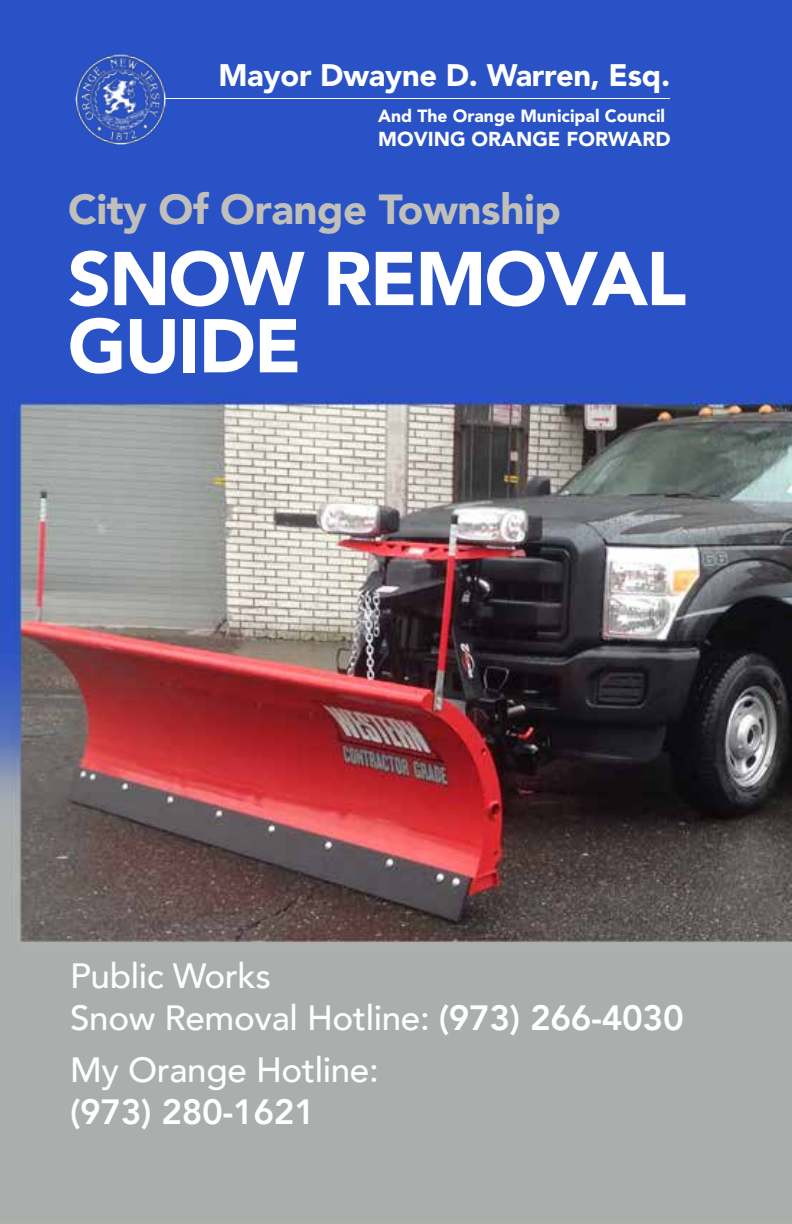
<style>
.page{position:relative;width:792px;height:1224px;background:#fff}
.page>*{position:absolute;margin:0;border:0;box-sizing:border-box;transform-origin:0 0}
.t1{font:900 75.2px/67.2px "Avenir";letter-spacing:-.025em;color:#fff}
.t2{font:900 42px "Avenir";letter-spacing:-.01em;color:#c0bfba}
.t3{font:500 35px/42px "Avenir";letter-spacing:-.01em;color:#fff}
.t4{font:800 35px "Avenir";letter-spacing:-.01em;color:#fff}
.t5{font:900 30.8px "Avenir";letter-spacing:-.01em;color:#fff}
.t6{font:900 20px "Avenir";color:#fff}
.t7{font:900 17.6px "Avenir";color:#fff}
.s1{font-weight:800}
</style>
<div class="page">
<img style="left:0;top:0;width:792px;height:1224px">
<hr style="left:165px;top:98px;width:504px;height:1px;background:#fff">
<img style="left:72px;top:53px;width:97px;height:92px">
<p class="t5" style="left:218px;top:57px;width:453px">Mayor Dwayne D. Warren, Esq.</p>
<p class="t7" style="left:378px;top:105px;width:289px">And The Orange Municipal Council</p>
<p class="t6" style="left:378px;top:127px;width:294px">MOVING ORANGE FORWARD</p>
<p class="t2" style="left:68px;top:173px;width:494px">City Of Orange Township</p>
<h1 class="t1" style="left:68px;top:243px;width:620px">SNOW REMOVAL<br>GUIDE</h1>
<p class="t3" style="left:70px;top:952px;width:615px">Public Works<br>Snow Removal Hotline: <span class="s1">(973) 266-4030</span></p>
<p class="t3" style="left:70px;top:1046px;width:310px">My Orange Hotline:</p>
<p class="t4" style="left:70px;top:1084px;width:246px">(973) 280-1621</p>
</div>
